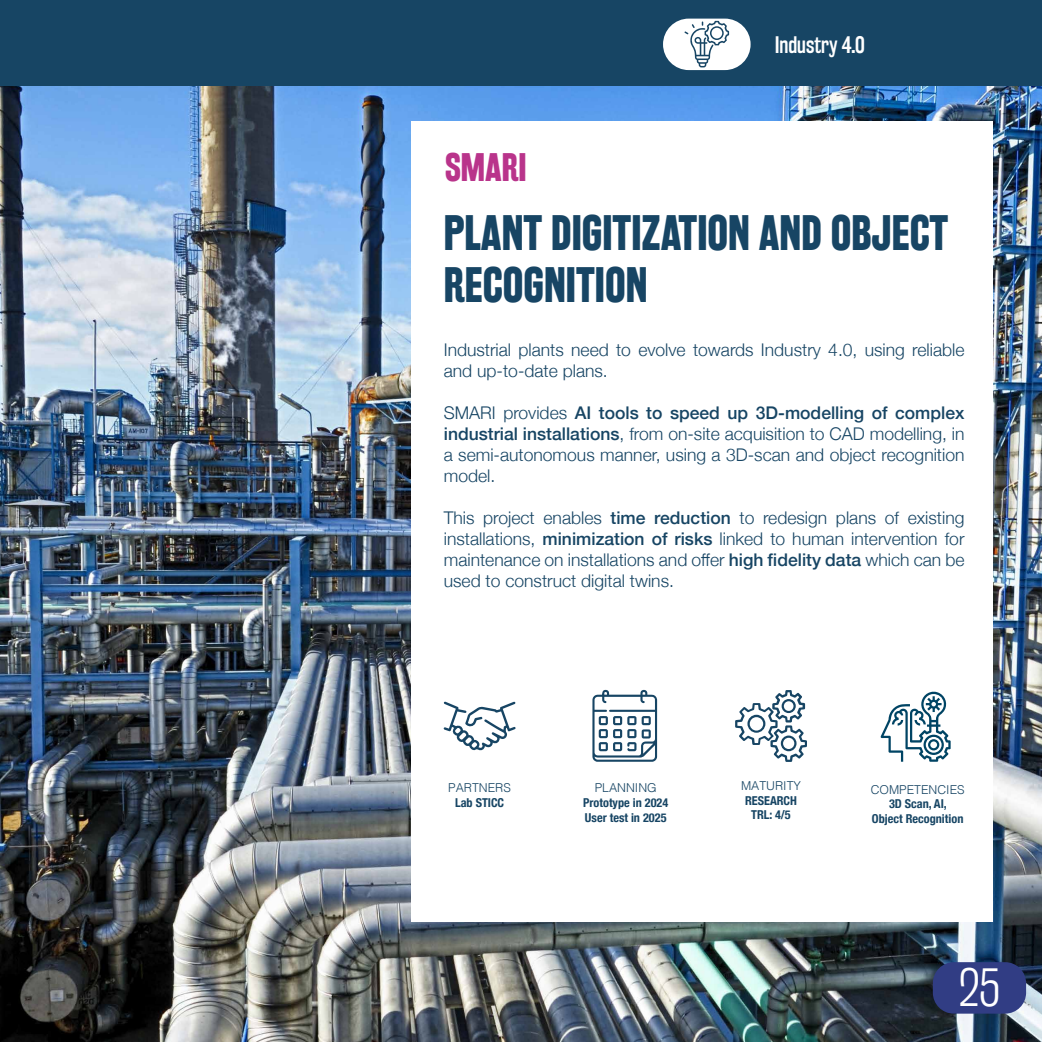
<style>
.page{position:relative;width:1042px;height:1042px;background:#fff}
.page>*{position:absolute;margin:0;border:0;box-sizing:border-box;transform-origin:0 0}
.t1{font:47.25px "Rakesly Lt";color:#fff}
.t2{font:700 43.75px/52.5px "Rakesly Rg";color:#174564}
.t3{font:700 35px "Rakesly Rg";color:#b9348b}
.t4{font:21px "Rakesly Rg";color:#fff}
.t5{font:300 17.5px/21px "Helvetica Neue";color:#174564;text-align:justify}
.t6{font:700 condensed 12.25px/14.7px "Helvetica Neue";color:#174564;text-align:center}
.t7{font:300 12.25px "Helvetica";color:#174564}
.s1{font-weight:500}
</style>
<div class="page">
<img style="left:0;top:86px;width:1042px;height:956px">
<div style="left:0;top:0;width:1042px;height:86px;background:#174564"></div>
<div style="left:411px;top:121px;width:581px;height:800px;background:#fff"></div>
<div style="left:933px;top:962px;width:93px;height:51px;background:#313d84;border-radius:21px"></div>
<div style="left:663px;top:19px;width:87px;height:51px;background:#fff;border-radius:26px"></div>
<svg style="left:684px;top:21px;width:45px;height:46px"></svg>
<svg style="left:444px;top:701px;width:71px;height:50px"></svg>
<svg style="left:592px;top:690px;width:65px;height:72px"></svg>
<svg style="left:880px;top:692px;width:70px;height:70px"></svg>
<svg style="left:735px;top:690px;width:72px;height:72px"></svg>
<p class="t4" style="left:775px;top:32px;width:91px">Industry 4.0</p>
<h3 class="t3" style="left:445px;top:146px;width:83px">SMARI</h3>
<h2 class="t2" style="left:444px;top:206px;width:506px">PLANT DIGITIZATION AND OBJECT<br>RECOGNITION</h2>
<p class="t5" style="left:444px;top:338px;width:522px">Industrial plants need to evolve towards Industry 4.0, using reliable and up-to-date plans.</p>
<p class="t5" style="left:444px;top:401px;width:522px">SMARI provides <span class="s1">AI tools to speed up 3D-modelling of complex industrial installations</span>, from on-site acquisition to CAD modelling, in a semi-autonomous manner, using a 3D-scan and object recognition model.</p>
<p class="t5" style="left:444px;top:506px;width:522px">This project enables <span class="s1">time reduction</span> to redesign plans of existing installations, <span class="s1">minimization of risks</span> linked to human intervention for maintenance on installations and offer <span class="s1">high fidelity data</span> which can be used to construct digital twins.</p>
<p class="t7" style="left:448px;top:777px;width:64px">PARTNERS</p>
<p class="t6" style="left:455px;top:794px;width:51px">Lab STICC</p>
<p class="t7" style="left:595px;top:777px;width:63px">PLANNING</p>
<p class="t6" style="left:583px;top:794px;width:87px;text-align:left">Prototype in 2024<br>User test in 2025</p>
<p class="t7" style="left:741px;top:775px;width:61px">MATURITY</p>
<p class="t6" style="left:745px;top:792px;width:53px">RESEARCH<br>TRL: 4/5</p>
<p class="t7" style="left:871px;top:779px;width:95px">COMPETENCIES</p>
<p class="t6" style="left:872px;top:796px;width:93px">3D Scan, AI,<br>Object Recognition</p>
<h1 class="t1" style="left:959px;top:959px;width:43px">25</h1>
</div>
